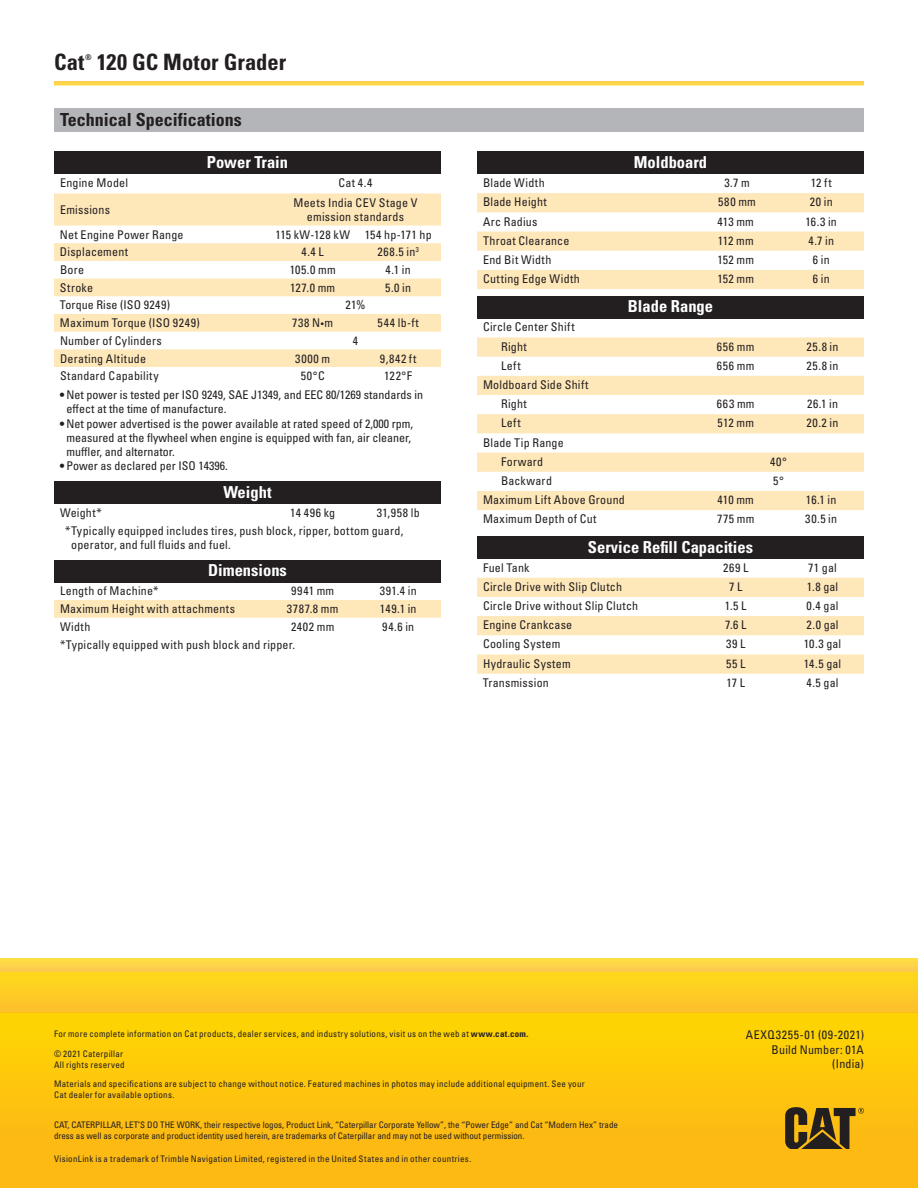
<style>
.page{position:relative;width:918px;height:1188px;background:#fff}
.page>*{position:absolute;margin:0;border:0;box-sizing:border-box;transform-origin:0 0}
.t1{font:700 condensed 22.5px "Univers LT Std";color:#231f20}
.t2{font:700 condensed 18px "Univers LT Std";color:#231f20}
.t3{font:700 condensed 16.5px "Univers LT Std";color:#fff}
.t4{font:condensed 12px/14.4px "Univers LT Std";letter-spacing:.02em;color:#231f20}
.t5{font:condensed 12px/14px "Univers LTCYR 57";color:#231f20}
.t6{font:condensed 9px/10.8px "Univers LT Std";letter-spacing:.025em;color:#231f20}
.t7{font:condensed 9px/10.8px "Univers LT Std";color:#231f20}
.t8{font:700 condensed 7.8px "Univers LT Std";color:#231f20}
.s1{font-size:9px}
.s2{font-weight:700}
</style>
<div class="page">
<div style="left:54px;top:108px;width:810px;height:24px;background:#b4b5b8"></div>
<div style="left:54px;top:152px;width:387px;height:22px;background:#231f20"></div>
<svg style="left:54px;top:193px;width:387px;height:174px;fill:#fee7b9"></svg>
<div style="left:54px;top:481px;width:387px;height:23px;background:#231f20"></div>
<div style="left:54px;top:560px;width:387px;height:22px;background:#231f20"></div>
<div style="left:54px;top:600px;width:387px;height:18px;background:#fee7b9"></div>
<div style="left:477px;top:152px;width:387px;height:22px;background:#231f20"></div>
<svg style="left:477px;top:193px;width:387px;height:96px"></svg>
<div style="left:477px;top:296px;width:387px;height:22px;background:#231f20"></div>
<svg style="left:477px;top:337px;width:387px;height:173px;fill:#fee7b9"></svg>
<div style="left:477px;top:536px;width:387px;height:23px;background:#231f20"></div>
<svg style="left:477px;top:578px;width:387px;height:96px"></svg>
<div style="left:0;top:1012px;width:918px;height:176px;background:linear-gradient(to bottom,#ffd404,#fcb417)"></div>
<div style="left:0;top:972px;width:918px;height:40px;background:#fecd23"></div>
<div style="left:0;top:958px;width:918px;height:14px;background:#fed448"></div>
<svg style="left:785px;top:1107px;width:79px;height:42px;background:#7c5f1a"></svg>
<h1 class="t1" style="left:54px;top:48px;width:32px">Cat</h1>
<p class="t8" style="left:85px;top:52px;width:8px">®</p>
<h1 class="t1" style="left:97px;top:48px;width:191px">120 GC Motor Grader</h1>
<h2 class="t2" style="left:60px;top:108px;width:183px">Technical Specifications</h2>
<h3 class="t3" style="left:207px;top:152px;width:83px">Power Train</h3>
<p class="t4" style="left:60px;top:176px;width:70px">Engine Model</p>
<p class="t4" style="left:339px;top:176px;width:35px">Cat 4.4</p>
<p class="t4" style="left:60px;top:202px;width:52px">Emissions</p>
<p class="t4" style="left:294px;top:195px;width:125px;text-align:center">Meets India CEV Stage V emission standards</p>
<p class="t4" style="left:60px;top:227px;width:125px">Net Engine Power Range</p>
<p class="t4" style="left:275px;top:227px;width:158px">115 kW-128 kW 154 hp-171 hp</p>
<p class="t4" style="left:60px;top:245px;width:70px">Displacement</p>
<p class="t4" style="left:301px;top:245px;width:24px">4.4 L</p>
<p class="t4" style="left:377px;top:245px;width:43px">268.5 in<sup>3</sup></p>
<p class="t4" style="left:60px;top:262px;width:26px">Bore</p>
<p class="t4" style="left:290px;top:262px;width:47px">105.0 mm</p>
<p class="t4" style="left:386px;top:262px;width:27px">4.1 in</p>
<p class="t4" style="left:60px;top:280px;width:35px">Stroke</p>
<p class="t4" style="left:290px;top:280px;width:47px">127.0 mm</p>
<p class="t4" style="left:385px;top:280px;width:27px">5.0 in</p>
<p class="t4" style="left:60px;top:298px;width:112px">Torque Rise (ISO 9249)</p>
<p class="t4" style="left:345px;top:298px;width:22px">21%</p>
<p class="t4" style="left:60px;top:316px;width:141px">Maximum Torque (ISO 9249)</p>
<p class="t4" style="left:292px;top:316px;width:42px">738 N<span class="s1">•</span>m</p>
<p class="t4" style="left:378px;top:316px;width:43px">544 lb-ft</p>
<p class="t4" style="left:60px;top:333px;width:103px">Number of Cylinders</p>
<p class="t4" style="left:353px;top:333px;width:7px">4</p>
<p class="t4" style="left:60px;top:351px;width:88px">Derating Altitude</p>
<p class="t4" style="left:295px;top:351px;width:36px">3000 m</p>
<p class="t4" style="left:380px;top:351px;width:38px">9,842 ft</p>
<p class="t4" style="left:60px;top:369px;width:100px">Standard Capability</p>
<p class="t4" style="left:301px;top:369px;width:25px">50°C</p>
<p class="t4" style="left:384px;top:369px;width:29px">122°F</p>
<p class="t5" style="left:67px;top:387px;width:358px;text-indent:-7px">• Net power is tested per ISO 9249, SAE J1349, and EEC 80/1269 standards in effect at the time of manufacture.</p>
<p class="t5" style="left:67px;top:417px;width:348px;text-indent:-7px">• Net power advertised is the power available at rated speed of 2,000 rpm, measured at the flywheel when engine is equipped with fan, air cleaner, muffler, and alternator.</p>
<p class="t5" style="left:60px;top:459px;width:169px">• Power as declared per ISO 14396.</p>
<h3 class="t3" style="left:223px;top:482px;width:50px">Weight</h3>
<p class="t4" style="left:60px;top:505px;width:43px">Weight*</p>
<p class="t4" style="left:290px;top:505px;width:47px">14 496 kg</p>
<p class="t4" style="left:65px;top:504px;width:356px;line-height:17.7px;text-indent:311px">31,958 lb *Typically equipped includes tires, push block, ripper, bottom guard,</p>
<p class="t4" style="left:71px;top:537px;width:161px">operator, and full fluids and fuel.</p>
<h3 class="t3" style="left:208px;top:560px;width:80px">Dimensions</h3>
<p class="t4" style="left:60px;top:584px;width:100px">Length of Machine*</p>
<p class="t4" style="left:291px;top:584px;width:45px">9941 mm</p>
<p class="t4" style="left:380px;top:584px;width:39px">391.4 in</p>
<p class="t4" style="left:60px;top:602px;width:177px">Maximum Height with attachments</p>
<p class="t4" style="left:287px;top:602px;width:53px">3787.8 mm</p>
<p class="t4" style="left:380px;top:602px;width:38px">149.1 in</p>
<p class="t4" style="left:60px;top:619px;width:32px">Width</p>
<p class="t4" style="left:291px;top:619px;width:45px">2402 mm</p>
<p class="t4" style="left:382px;top:619px;width:34px">94.6 in</p>
<p class="t4" style="left:60px;top:637px;width:237px">*Typically equipped with push block and ripper.</p>
<h3 class="t3" style="left:634px;top:152px;width:75px">Moldboard</h3>
<p class="t4" style="left:483px;top:175px;width:63px">Blade Width</p>
<p class="t4" style="left:724px;top:175px;width:27px">3.7 m</p>
<p class="t4" style="left:811px;top:175px;width:22px">12 ft</p>
<p class="t4" style="left:483px;top:195px;width:65px">Blade Height</p>
<p class="t4" style="left:718px;top:195px;width:39px">580 mm</p>
<p class="t4" style="left:810px;top:195px;width:24px">20 in</p>
<p class="t4" style="left:483px;top:214px;width:56px">Arc Radius</p>
<p class="t4" style="left:718px;top:214px;width:38px">413 mm</p>
<p class="t4" style="left:806px;top:214px;width:33px">16.3 in</p>
<p class="t4" style="left:483px;top:233px;width:88px">Throat Clearance</p>
<p class="t4" style="left:718px;top:233px;width:38px">112 mm</p>
<p class="t4" style="left:808px;top:233px;width:27px">4.7 in</p>
<p class="t4" style="left:483px;top:252px;width:70px">End Bit Width</p>
<p class="t4" style="left:717px;top:252px;width:38px">152 mm</p>
<p class="t4" style="left:813px;top:252px;width:18px">6 in</p>
<p class="t4" style="left:483px;top:271px;width:98px">Cutting Edge Width</p>
<p class="t4" style="left:717px;top:271px;width:38px">152 mm</p>
<p class="t4" style="left:813px;top:271px;width:18px">6 in</p>
<h3 class="t3" style="left:628px;top:296px;width:87px">Blade Range</h3>
<p class="t4" style="left:501px;top:317px;width:75px;line-height:19.2px;text-indent:-18px">Circle Center Shift<br>Right</p>
<p class="t4" style="left:717px;top:339px;width:39px">656 mm</p>
<p class="t4" style="left:807px;top:339px;width:33px">25.8 in</p>
<p class="t4" style="left:501px;top:358px;width:21px">Left</p>
<p class="t4" style="left:717px;top:358px;width:39px">656 mm</p>
<p class="t4" style="left:807px;top:358px;width:33px">25.8 in</p>
<p class="t4" style="left:501px;top:375px;width:89px;line-height:19.2px;text-indent:-18px">Moldboard Side Shift<br>Right</p>
<p class="t4" style="left:717px;top:397px;width:39px">663 mm</p>
<p class="t4" style="left:807px;top:397px;width:33px">26.1 in</p>
<p class="t4" style="left:501px;top:416px;width:21px">Left</p>
<p class="t4" style="left:717px;top:416px;width:38px">512 mm</p>
<p class="t4" style="left:807px;top:416px;width:33px">20.2 in</p>
<p class="t4" style="left:483px;top:433px;width:82px;line-height:19.2px;text-align:center">Blade Tip Range<br>Forward</p>
<p class="t4" style="left:770px;top:454px;width:18px">40°</p>
<p class="t4" style="left:501px;top:473px;width:53px">Backward</p>
<p class="t4" style="left:773px;top:473px;width:12px">5°</p>
<p class="t4" style="left:483px;top:493px;width:143px">Maximum Lift Above Ground</p>
<p class="t4" style="left:718px;top:493px;width:38px">410 mm</p>
<p class="t4" style="left:806px;top:493px;width:32px">16.1 in</p>
<p class="t4" style="left:483px;top:512px;width:115px">Maximum Depth of Cut</p>
<p class="t4" style="left:717px;top:512px;width:39px">775 mm</p>
<p class="t4" style="left:805px;top:512px;width:33px">30.5 in</p>
<h3 class="t3" style="left:588px;top:537px;width:167px">Service Refill Capacities</h3>
<p class="t4" style="left:483px;top:560px;width:48px">Fuel Tank</p>
<p class="t4" style="left:723px;top:560px;width:27px">269 L</p>
<p class="t4" style="left:808px;top:560px;width:30px">71 gal</p>
<p class="t4" style="left:483px;top:579px;width:141px">Circle Drive with Slip Clutch</p>
<p class="t4" style="left:729px;top:579px;width:15px">7 L</p>
<p class="t4" style="left:807px;top:579px;width:33px">1.8 gal</p>
<p class="t4" style="left:483px;top:598px;width:157px">Circle Drive without Slip Clutch</p>
<p class="t4" style="left:725px;top:598px;width:23px">1.5 L</p>
<p class="t4" style="left:807px;top:598px;width:33px">0.4 gal</p>
<p class="t4" style="left:483px;top:618px;width:91px">Engine Crankcase</p>
<p class="t4" style="left:725px;top:618px;width:23px">7.6 L</p>
<p class="t4" style="left:807px;top:618px;width:34px">2.0 gal</p>
<p class="t4" style="left:483px;top:637px;width:79px">Cooling System</p>
<p class="t4" style="left:726px;top:637px;width:21px">39 L</p>
<p class="t4" style="left:804px;top:637px;width:39px">10.3 gal</p>
<p class="t4" style="left:483px;top:656px;width:89px">Hydraulic System</p>
<p class="t4" style="left:726px;top:656px;width:21px">55 L</p>
<p class="t4" style="left:804px;top:656px;width:39px">14.5 gal</p>
<p class="t4" style="left:483px;top:675px;width:67px">Transmission</p>
<p class="t4" style="left:726px;top:675px;width:20px">17 L</p>
<p class="t4" style="left:807px;top:675px;width:34px">4.5 gal</p>
<p class="t6" style="left:54px;top:1028px;width:476px">For more complete information on Cat products, dealer services, and industry solutions, visit us on the web at <span class="s2">www.cat.com.</span></p>
<p class="t6" style="left:54px;top:1048px;width:72px">© 2021 Caterpillar<br>All rights reserved</p>
<p class="t6" style="left:54px;top:1079px;width:532px">Materials and specifications are subject to change without notice. Featured machines in photos may include additional equipment. See your<br>Cat dealer for available options.</p>
<p class="t7" style="left:54px;top:1119px;width:566px">CAT, CATERPILLAR, LET’S DO THE WORK, their respective logos, Product Link, “Caterpillar Corporate Yellow”, the “Power Edge” and Cat “Modern Hex” trade dress as well as corporate and product identity used herein, are trademarks of Caterpillar and may not be used without permission.</p>
<p class="t6" style="left:54px;top:1153px;width:419px">VisionLink is a trademark of Trimble Navigation Limited, registered in the United States and in other countries.</p>
<p class="t4" style="left:746px;top:1028px;width:120px;text-align:right">AEXQ3255-01 (09-2021)<br>Build Number: 01A (India)</p>
</div>
